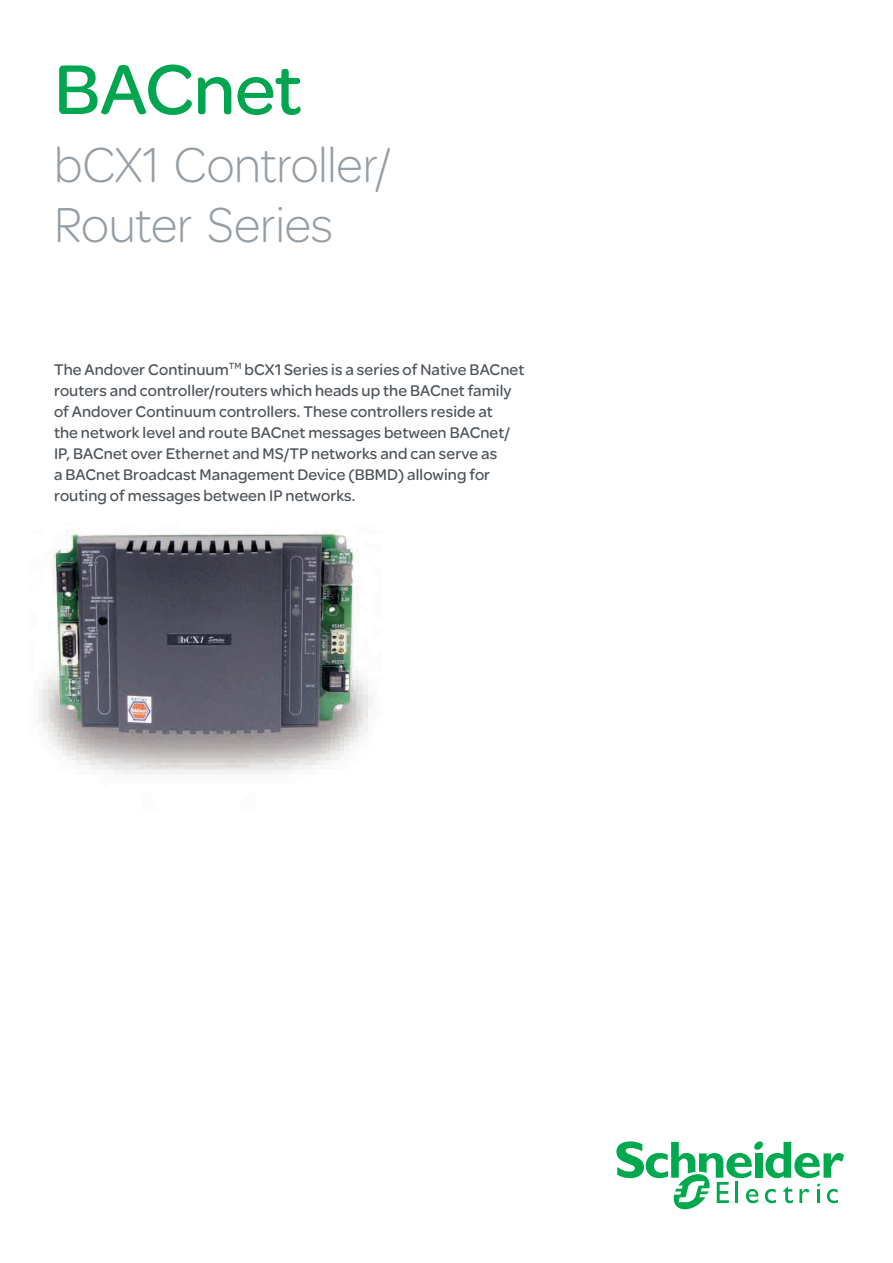
<style>
.page{position:relative;width:893px;height:1263px;background:#fff}
.page>*{position:absolute;margin:0;border:0;box-sizing:border-box;transform-origin:0 0}
.t1{font:75px "SE Optimist";letter-spacing:-.01em;color:#00a54f}
.t2{font:300 52.5px/60px "SE Optimist";letter-spacing:-.005em;color:#959ea4;scale:.95 1}
.t3{font:16.5px/21px "SE Optimist";letter-spacing:.005em;color:#4d545a}
</style>
<div class="page">
<img style="left:38px;top:529px;width:335px;height:245px">
<svg style="left:616px;top:1141px;width:228px;height:69px"></svg>
<h1 class="t1" style="left:54px;top:37px;width:249px">BACnet</h1>
<h2 class="t2" style="left:54px;top:133px;width:356px">bCX1 Controller/<br>Router Series</h2>
<p class="t3" style="left:54px;top:358px;width:472px">The Andover Continuum<sup>TM</sup> bCX1 Series is a series of Native BACnet routers and controller/routers which heads up the BACnet family of Andover Continuum controllers. These controllers reside at<br>the network level and route BACnet messages between BACnet/ IP, BACnet over Ethernet and MS/TP networks and can serve as<br>a BACnet Broadcast Management Device (BBMD) allowing for routing of messages between IP networks.</p>
</div>
